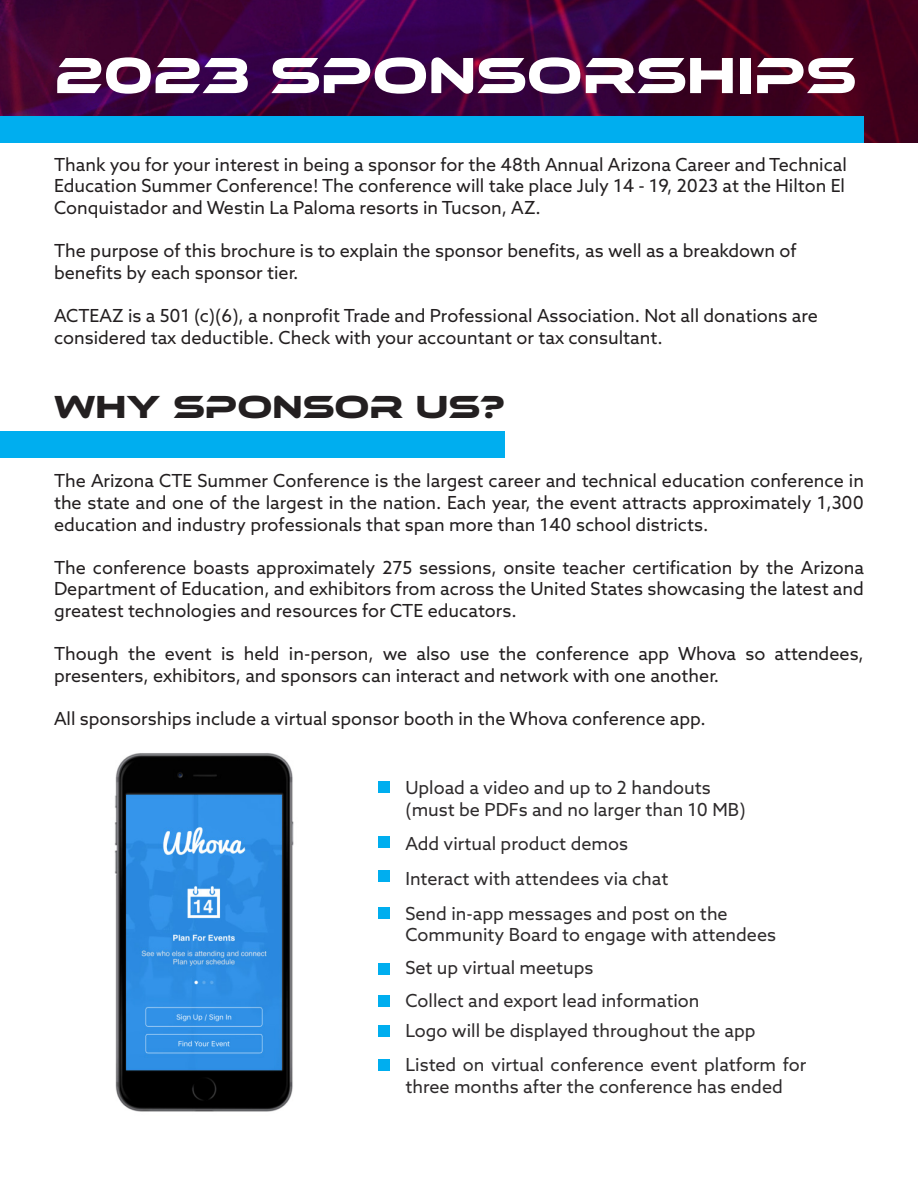
<style>
.page{position:relative;width:918px;height:1188px;background:#fff}
.page>*{position:absolute;margin:0;border:0;box-sizing:border-box;transform-origin:0 0}
.t1{font:52.5px "Ethnocentric Rg";color:#fff}
.t2{font:33px "Ethnocentric Rg";color:#231f20}
.Text_Left_Justify{font:18px/21.6px "Azo Sans";color:#231f20;text-align:justify}
.Text_Left_Justify-2{font:18px/21.6px "Azo Sans";color:#2e2b2c}
</style>
<div class="page">
<img style="left:0;top:0;width:918px;height:143px">
<div style="left:0;top:431px;width:505px;height:27px;background:#00aeef"></div>
<div style="left:378px;top:871px;width:11px;height:11px;background:#00aeef"></div>
<div style="left:378px;top:907px;width:11px;height:12px;background:#00aeef"></div>
<div style="left:378px;top:995px;width:11px;height:11px;background:#00aeef"></div>
<div style="left:378px;top:782px;width:11px;height:11px;background:#00aeef"></div>
<div style="left:378px;top:836px;width:11px;height:11px;background:#00aeef"></div>
<div style="left:378px;top:1025px;width:11px;height:11px;background:#00aeef"></div>
<div style="left:378px;top:1059px;width:11px;height:11px;background:#00aeef"></div>
<div style="left:378px;top:963px;width:11px;height:11px;background:#00aeef"></div>
<img style="left:114px;top:753px;width:180px;height:359px">
<div style="left:0;top:116px;width:864px;height:27px;background:#00aeef"></div>
<p class="t1" style="left:55px;top:43px;width:803px">2023 SPONSORSHIPS</p>
<p class="Text_Left_Justify" style="left:54px;top:153px;width:795px">Thank you for your interest in being a sponsor for the 48th Annual Arizona Career and Technical Education Summer Conference! The conference will take place July 14 - 19, 2023 at the Hilton El Conquistador and Westin La Paloma resorts in Tucson, AZ.</p>
<p class="Text_Left_Justify" style="left:54px;top:240px;width:744px">The purpose of this brochure is to explain the sponsor benefits, as well as a breakdown of</p>
<p class="Text_Left_Justify" style="left:54px;top:261px;width:246px">benefits by each sponsor tier.</p>
<p class="Text_Left_Justify" style="left:54px;top:305px;width:765px">ACTEAZ is a 501 (c)(6), a nonprofit Trade and Professional Association. Not all donations are</p>
<p class="Text_Left_Justify" style="left:54px;top:326px;width:610px">considered tax deductible. Check with your accountant or tax consultant.</p>
<p class="t2" style="left:54px;top:387px;width:452px">WHY SPONSOR US?</p>
<p class="Text_Left_Justify" style="left:54px;top:470px;width:812px">The Arizona CTE Summer Conference is the largest career and technical education conference in the state and one of the largest in the nation. Each year, the event attracts approximately 1,300 education and industry professionals that span more than 140 school districts.</p>
<p class="Text_Left_Justify" style="left:54px;top:556px;width:812px">The conference boasts approximately 275 sessions, onsite teacher certification by the Arizona Department of Education, and exhibitors from across the United States showcasing the latest and greatest technologies and resources for CTE educators.</p>
<p class="Text_Left_Justify" style="left:54px;top:643px;width:811px">Though the event is held in-person, we also use the conference app Whova so attendees, presenters, exhibitors, and sponsors can interact and network with one another.</p>
<p class="Text_Left_Justify" style="left:54px;top:708px;width:653px">All sponsorships include a virtual sponsor booth in the Whova conference app.</p>
<p class="Text_Left_Justify-2" style="left:405px;top:777px;width:307px">Upload a video and up to 2 handouts</p>
<p class="Text_Left_Justify-2" style="left:405px;top:798px;width:342px">(must be PDFs and no larger than 10 MB)</p>
<p class="Text_Left_Justify-2" style="left:405px;top:833px;width:224px">Add virtual product demos</p>
<p class="Text_Left_Justify-2" style="left:405px;top:867px;width:265px">Interact with attendees via chat</p>
<p class="Text_Left_Justify-2" style="left:405px;top:902px;width:324px">Send in-app messages and post on the</p>
<p class="Text_Left_Justify-2" style="left:405px;top:924px;width:372px">Community Board to engage with attendees</p>
<p class="Text_Left_Justify-2" style="left:405px;top:956px;width:190px">Set up virtual meetups</p>
<p class="Text_Left_Justify-2" style="left:405px;top:990px;width:296px">Collect and export lead information</p>
<p class="Text_Left_Justify-2" style="left:405px;top:1020px;width:352px">Logo will be displayed throughout the app</p>
<p class="Text_Left_Justify-2" style="left:405px;top:1054px;width:403px">Listed on virtual conference event platform for three months after the conference has ended</p>
</div>
